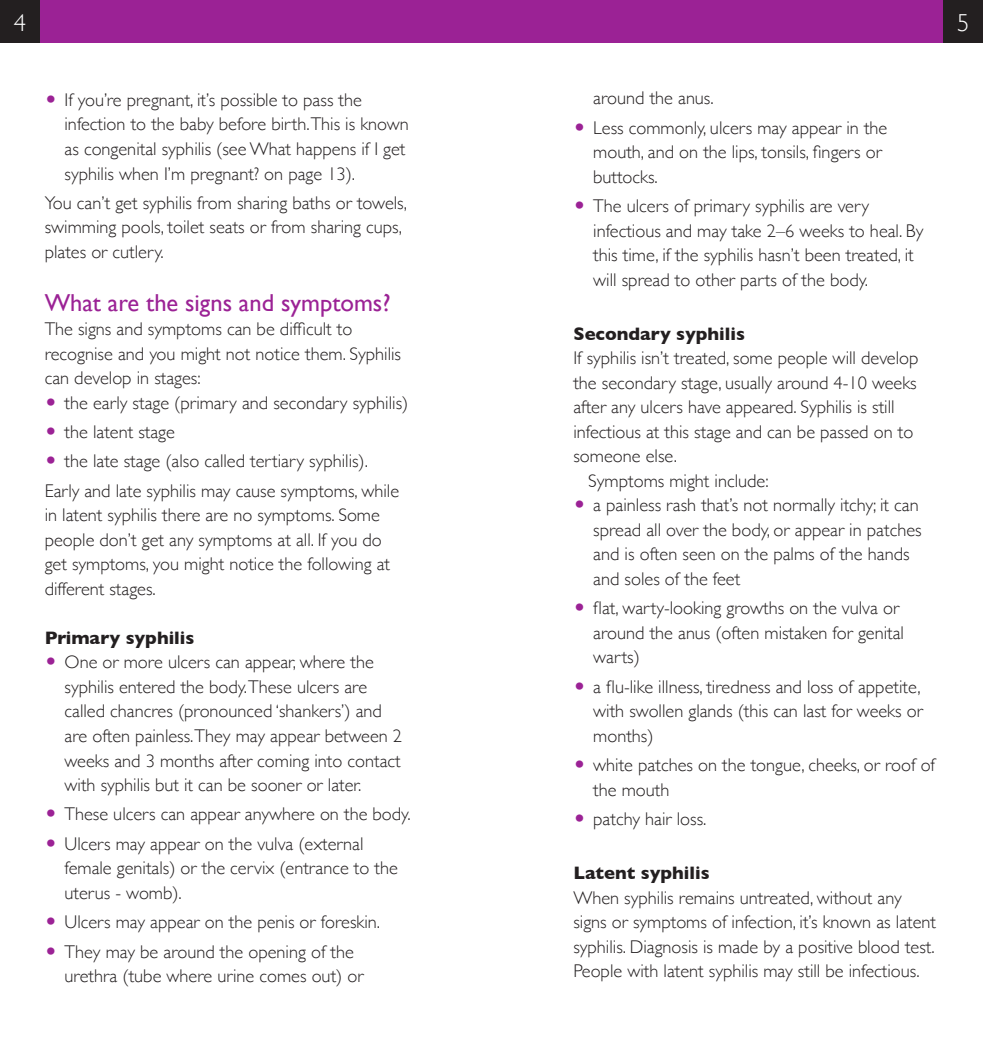
<style>
.page{position:relative;width:983px;height:1042px;background:#fff}
.page>*{position:absolute;margin:0;border:0;box-sizing:border-box;transform-origin:0 0}
.Sub_Header{font:24.5px "Gill Sans";color:#9b2295}
.t1{font:300 24.5px "Gill Sans";color:#fff}
.Main_Body_bullet_poi{font:300 18.38px/24.5px "Gill Sans";color:#231f20}
.Main_Body_text{font:300 18.38px/24.5px "Gill Sans";color:#231f20}
.Main_Body_Headers{font:700 18.38px "Gill Sans";color:#231f20}
.Man_Body_text_1st_li{font:300 18.38px "Gill Sans";color:#231f20}
.s1{font-family:"European Pi Three";font-weight:400;color:#9b2295}
</style>
<div class="page">
<div style="left:0;top:0;width:40px;height:42px;background:#231f20"></div>
<div style="left:40px;top:0;width:451px;height:42px;background:#9b2295"></div>
<div style="left:943px;top:0;width:39px;height:42px;background:#231f20"></div>
<div style="left:491px;top:0;width:452px;height:42px;background:#9b2295"></div>
<h1 class="t1" style="left:14px;top:3px;width:14px">4</h1>
<h1 class="t1" style="left:956px;top:3px;width:14px">5</h1>
<p class="Main_Body_bullet_poi" style="left:64px;top:87px;width:346px;text-indent:-20px"><span class="s1">O</span> If you’re pregnant, it’s possible to pass the infection to the baby before birth.This is known as congenital syphilis (see What happens if I get syphilis when I’m pregnant? on page 13).</p>
<p class="Main_Body_text" style="left:45px;top:190px;width:364px">You can’t get syphilis from sharing baths or towels, swimming pools, toilet seats or from sharing cups, plates or cutlery.</p>
<p class="Sub_Header" style="left:45px;top:288px;width:347px">What are the signs and symptoms?</p>
<p class="Main_Body_text" style="left:45px;top:316px;width:358px">The signs and symptoms can be difficult to recognise and you might not notice them. Syphilis can develop in stages:</p>
<p class="Main_Body_bullet_poi" style="left:45px;top:389px;width:365px"><span class="s1">O</span> the early stage (primary and secondary syphilis)</p>
<p class="Main_Body_bullet_poi" style="left:45px;top:419px;width:132px"><span class="s1">O</span> the latent stage</p>
<p class="Main_Body_bullet_poi" style="left:45px;top:448px;width:325px"><span class="s1">O</span> the late stage (also called tertiary syphilis).</p>
<p class="Main_Body_text" style="left:45px;top:478px;width:356px">Early and late syphilis may cause symptoms, while in latent syphilis there are no symptoms. Some people don’t get any symptoms at all. If you do get symptoms, you might notice the following at different stages.</p>
<p class="Main_Body_Headers" style="left:45px;top:623px;width:151px">Primary syphilis</p>
<p class="Main_Body_bullet_poi" style="left:64px;top:649px;width:339px;text-indent:-20px"><span class="s1">O</span> One or more ulcers can appear, where the syphilis entered the body.These ulcers are called chancres (pronounced ‘shankers’) and are often painless.They may appear between 2 weeks and 3 months after coming into contact with syphilis but it can be sooner or later.</p>
<p class="Main_Body_bullet_poi" style="left:45px;top:801px;width:367px"><span class="s1">O</span> These ulcers can appear anywhere on the body.</p>
<p class="Main_Body_bullet_poi" style="left:64px;top:831px;width:335px;text-indent:-20px"><span class="s1">O</span> Ulcers may appear on the vulva (external female genitals) or the cervix (entrance to the uterus - womb).</p>
<p class="Main_Body_bullet_poi" style="left:45px;top:909px;width:337px"><span class="s1">O</span> Ulcers may appear on the penis or foreskin.</p>
<p class="Main_Body_bullet_poi" style="left:64px;top:939px;width:300px;text-indent:-20px"><span class="s1">O</span> They may be around the opening of the urethra (tube where urine comes out) or</p>
<p class="Main_Body_bullet_poi" style="left:593px;top:85px;width:122px">around the anus.</p>
<p class="Main_Body_bullet_poi" style="left:593px;top:115px;width:295px;text-indent:-20px"><span class="s1">O</span> Less commonly, ulcers may appear in the mouth, and on the lips, tonsils, fingers or buttocks.</p>
<p class="Main_Body_bullet_poi" style="left:593px;top:193px;width:331px;text-indent:-20px"><span class="s1">O</span> The ulcers of primary syphilis are very infectious and may take 2–6 weeks to heal. By this time, if the syphilis hasn’t been treated, it will spread to other parts of the body.</p>
<p class="Main_Body_Headers" style="left:573px;top:319px;width:173px">Secondary syphilis</p>
<p class="Main_Body_text" style="left:573px;top:345px;width:346px">If syphilis isn’t treated, some people will develop the secondary stage, usually around 4-10 weeks after any ulcers have appeared. Syphilis is still infectious at this stage and can be passed on to someone else.</p>
<p class="Man_Body_text_1st_li" style="left:588px;top:466px;width:182px">Symptoms might include:</p>
<p class="Main_Body_bullet_poi" style="left:593px;top:492px;width:330px;text-indent:-20px"><span class="s1">O</span> a painless rash that’s not normally itchy; it can spread all over the body, or appear in patches and is often seen on the palms of the hands and soles of the feet</p>
<p class="Main_Body_bullet_poi" style="left:593px;top:595px;width:312px;text-indent:-20px"><span class="s1">O</span> flat, warty-looking growths on the vulva or around the anus (often mistaken for genital warts)</p>
<p class="Main_Body_bullet_poi" style="left:593px;top:674px;width:331px;text-indent:-20px"><span class="s1">O</span> a flu-like illness, tiredness and loss of appetite, with swollen glands (this can last for weeks or months)</p>
<p class="Main_Body_bullet_poi" style="left:593px;top:752px;width:343px;text-indent:-20px"><span class="s1">O</span> white patches on the tongue, cheeks, or roof of the mouth</p>
<p class="Main_Body_bullet_poi" style="left:573px;top:806px;width:134px"><span class="s1">O</span> patchy hair loss.</p>
<p class="Main_Body_Headers" style="left:573px;top:858px;width:138px">Latent syphilis</p>
<p class="Main_Body_text" style="left:573px;top:885px;width:364px">When syphilis remains untreated, without any signs or symptoms of infection, it’s known as latent syphilis. Diagnosis is made by a positive blood test.<br>People with latent syphilis may still be infectious.</p>
</div>
